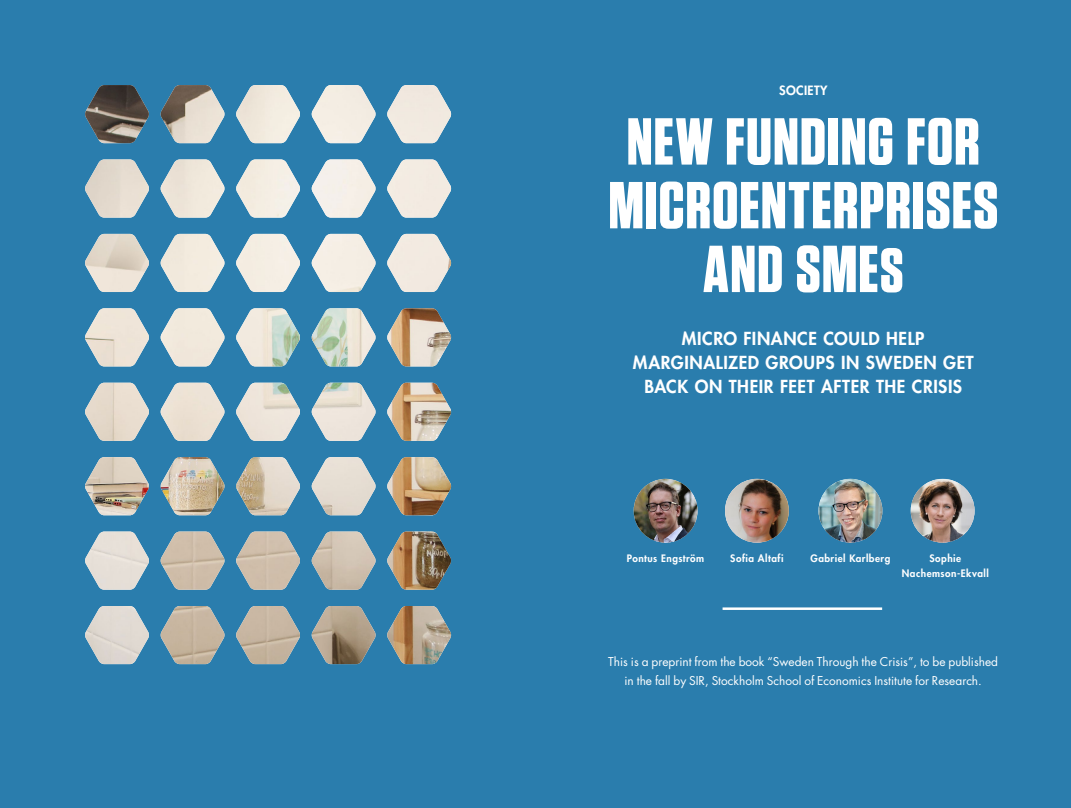
<style>
.page{position:relative;width:1071px;height:808px;background:#fff}
.page>*{position:absolute;margin:0;border:0;box-sizing:border-box;transform-origin:0 0}
.t1{font:700 66.25px/63.8px "Tungsten";letter-spacing:.015em;color:#fff;text-align:center}
.t2{font:800 17.5px/23.8px "Futura Std";letter-spacing:.035em;color:#fff;text-align:center}
.t3{font:800 12.5px "Futura Std";letter-spacing:.03em;color:#fff}
.t4{font:11.88px/18.8px "Futura Std";color:#fff;text-align:center}
.t5{font:800 10px/15px "Futura Std";letter-spacing:.05em;color:#fff;text-align:center}
.s1{font-size:62.5px}
</style>
<div class="page">
<div style="left:0;top:0;width:1070px;height:808px;background:#2a7dad"></div>
<svg style="left:85px;top:308px;width:366px;height:356px"></svg>
<img style="left:85px;top:85px;width:366px;height:207px">
<img style="left:633px;top:479px;width:64px;height:64px;border-radius:32px">
<img style="left:724px;top:479px;width:64px;height:64px;border-radius:32px">
<img style="left:818px;top:479px;width:64px;height:64px;border-radius:32px">
<img style="left:910px;top:479px;width:64px;height:64px">
<hr style="left:722px;top:607px;width:159px;height:3px;background:#fff">
<p class="t3" style="left:778px;top:83px;width:50px">SOCIETY</p>
<h1 class="t1" style="left:608px;top:112px;width:391px">NEW FUNDING FOR<br>MICROENTERPRISES<br>AND SME<span class="s1">S</span></h1>
<h2 class="t2" style="left:632px;top:327px;width:342px">MICRO FINANCE COULD HELP<br>MARGINALIZED GROUPS IN SWEDEN GET<br>BACK ON THEIR FEET AFTER THE CRISIS</h2>
<p class="t5" style="left:626px;top:551px;width:79px">Pontus Engström</p>
<p class="t5" style="left:730px;top:551px;width:55px">Sofia Altafi</p>
<p class="t5" style="left:810px;top:551px;width:81px">Gabriel Karlberg</p>
<p class="t5" style="left:901px;top:551px;width:88px">Sophie<br>Nachemson-Ekvall</p>
<p class="t4" style="left:608px;top:653px;width:391px">This is a preprint from the book “Sweden Through the Crisis”, to be published in the fall by SIR, Stockholm School of Economics Institute for Research.</p>
</div>
